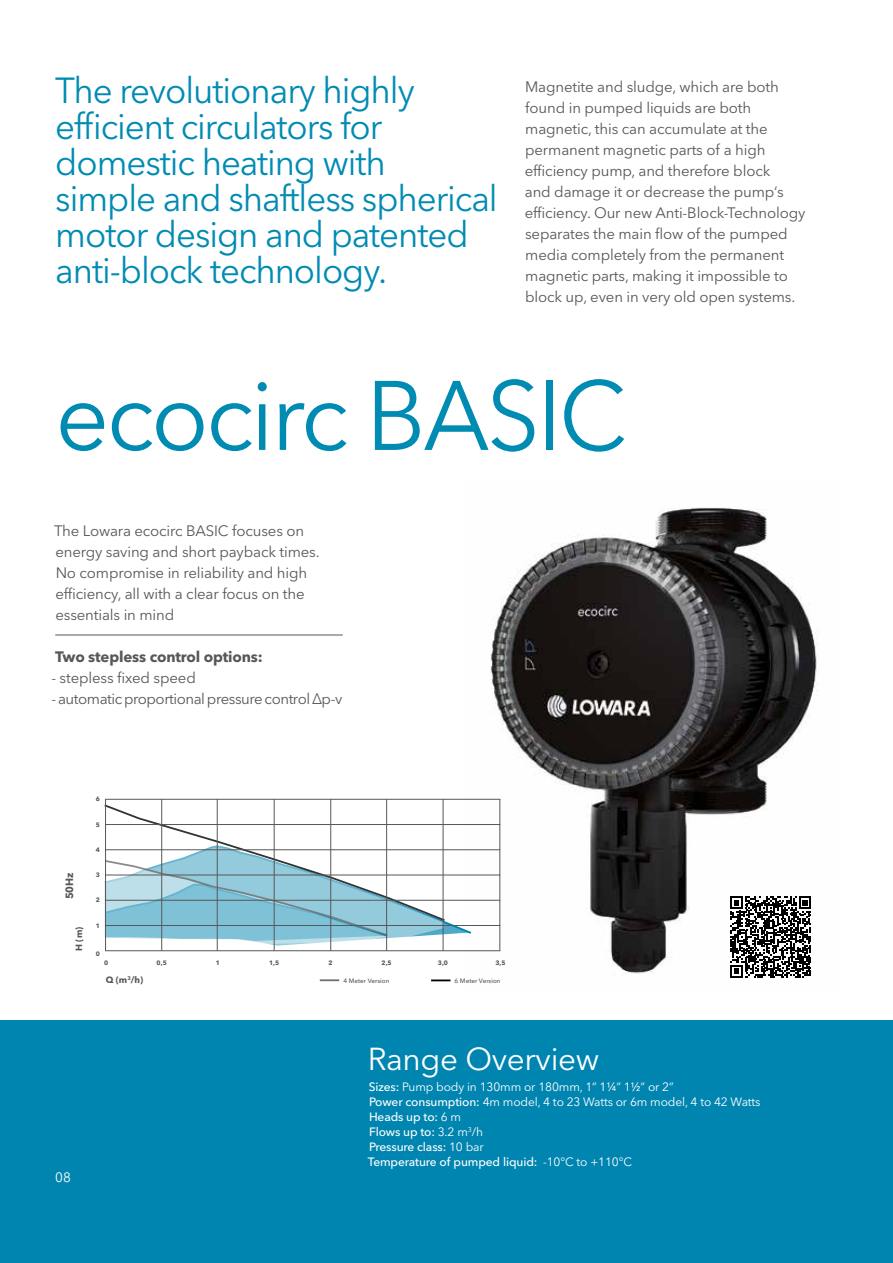
<style>
.page{position:relative;width:893px;height:1263px;background:#fff}
.page>*{position:absolute;margin:0;border:0;box-sizing:border-box;transform-origin:0 0}
.t1{font:97.5px "Avenir Next LT Pro";letter-spacing:-.03em;color:#008bb3}
.t2{font:36px/36px "Avenir Next LT Pro";letter-spacing:-.03em;color:#008bb3}
.t3{font:31.5px "Avenir Next LT Pro";letter-spacing:-.01em;color:#fff}
.t4{font:15px/21px "Avenir Next LT Pro";letter-spacing:-.01em;color:#575756}
.t5{font:15px "Avenir Next LT Pro";letter-spacing:-.03em;color:#575756}
.t6{font:700 15px "Avenir Next LT Pro";letter-spacing:-.01em;color:#575756}
.t7{font:13.5px "Avenir Next LT Pro";color:#fff}
.t8{font:12px/15px "Avenir Next LT Pro";letter-spacing:-.01em;color:#fff}
.t9{font:700 10.5px "Avenir Next LT Pro";color:#575756}
.t10{font:700 9.15px "Avenir Next LT Pro";color:#575756}
.t11{font:500 6.3px "Avenir Next LT Pro";color:#575756}
.t12{font:700 6.3px "Avenir Next LT Pro";color:#575756}
.s1{font-weight:500}
</style>
<div class="page">
<img style="left:465px;top:507px;width:353px;height:471px">
<div style="left:0;top:1020px;width:893px;height:243px;background:#0085b0"></div>
<svg style="left:104px;top:804px;width:369px;height:141px"></svg>
<svg style="left:320px;top:979px;width:19px;height:2px"></svg>
<svg style="left:431px;top:979px;width:19px;height:2px"></svg>
<hr style="left:106px;top:950px;width:394px;height:1px;background:#575756">
<hr style="left:106px;top:925px;width:394px;height:1px;background:#575756">
<hr style="left:106px;top:900px;width:394px;height:1px;background:#575756">
<hr style="left:106px;top:875px;width:394px;height:1px;background:#575756">
<hr style="left:106px;top:849px;width:394px;height:1px;background:#575756">
<hr style="left:106px;top:824px;width:394px;height:1px;background:#575756">
<hr style="left:106px;top:799px;width:394px;height:1px;background:#575756">
<hr style="left:161px;top:799px;width:1px;height:152px;background:#575756">
<hr style="left:274px;top:799px;width:1px;height:152px;background:#575756">
<hr style="left:386px;top:799px;width:1px;height:152px;background:#575756">
<hr style="left:105px;top:799px;width:1px;height:152px;background:#575756">
<hr style="left:217px;top:799px;width:1px;height:152px;background:#575756">
<hr style="left:330px;top:799px;width:1px;height:152px;background:#575756">
<hr style="left:443px;top:799px;width:1px;height:152px;background:#575756">
<hr style="left:500px;top:799px;width:1px;height:152px;background:#575756">
<hr style="left:55px;top:635px;width:288px;height:1px;background:#575756">
<svg style="left:730px;top:896px;width:81px;height:81px"></svg>
<h2 class="t2" style="left:55px;top:72px;width:444px">The revolutionary highly efficient circulators for domestic heating with<br>simple and shaftless spherical motor design and patented anti-block technology.</h2>
<p class="t4" style="left:525px;top:76px;width:282px">Magnetite and sludge, which are both found in pumped liquids are both magnetic, this can accumulate at the permanent magnetic parts of a high efficiency pump, and therefore block<br>and damage it or decrease the pump‘s efficiency. Our new Anti-Block-Technology separates the main flow of the pumped media completely from the permanent magnetic parts, making it impossible to block up, even in very old open systems.</p>
<h1 class="t1" style="left:55px;top:358px;width:573px">ecocirc BASIC</h1>
<p class="t4" style="left:54px;top:521px;width:267px">The Lowara ecocirc BASIC focuses on energy saving and short payback times.<br>No compromise in reliability and high efficiency, all with a clear focus on the essentials in mind</p>
<p class="t6" style="left:55px;top:648px;width:209px">Two stepless control options:</p>
<p class="t4" style="left:51px;top:668px;width:146px">- stepless fixed speed</p>
<p class="t5" style="left:51px;top:690px;width:293px">- automatic proportional pressure control Δp-v</p>
<p class="t12" style="left:96px;top:795px;width:6px">6</p>
<p class="t12" style="left:96px;top:820px;width:6px">5</p>
<p class="t9" style="left:63px;top:899px;width:28px;rotate:-90deg">50Hz</p>
<p class="t10" style="left:73px;top:951px;width:25px;rotate:-90deg">H (m)</p>
<p class="t12" style="left:96px;top:846px;width:6px">4</p>
<p class="t12" style="left:96px;top:871px;width:6px">3</p>
<p class="t12" style="left:96px;top:896px;width:6px">2</p>
<p class="t12" style="left:96px;top:922px;width:6px">1</p>
<p class="t12" style="left:96px;top:949px;width:6px">0</p>
<p class="t12" style="left:104px;top:959px;width:6px">0</p>
<p class="t12" style="left:157px;top:959px;width:12px">0,5</p>
<p class="t10" style="left:106px;top:974px;width:39px">Q (m<sup>3</sup>/h)</p>
<p class="t7" style="left:55px;top:1169px;width:17px">08</p>
<p class="t12" style="left:216px;top:959px;width:6px">1</p>
<p class="t12" style="left:269px;top:959px;width:12px">1,5</p>
<p class="t12" style="left:328px;top:959px;width:6px">2</p>
<p class="t12" style="left:382px;top:959px;width:12px">2,5</p>
<p class="t12" style="left:438px;top:959px;width:12px">3,0</p>
<p class="t12" style="left:495px;top:959px;width:12px">3,5</p>
<p class="t11" style="left:343px;top:977px;width:48px">4 Meter Version</p>
<p class="t11" style="left:455px;top:977px;width:48px">6 Meter Version</p>
<h3 class="t3" style="left:368px;top:1040px;width:233px">Range Overview</h3>
<p class="t8" style="left:368px;top:1079px;width:394px"><span class="s1">Sizes:</span> Pump body in 130mm or 180mm, 1” 1¼” 1½” or 2”<br><span class="s1">Power consumption:</span> 4m model, 4 to 23 Watts or 6m model, 4 to 42 Watts <span class="s1">Heads up to:</span> 6 m<br><span class="s1">Flows up to:</span> 3.2 m<sup>3</sup>/h<br><span class="s1">Pressure class:</span> 10 bar<br><span class="s1">Temperature of pumped liquid:</span> -10°C to +110°C</p>
</div>
